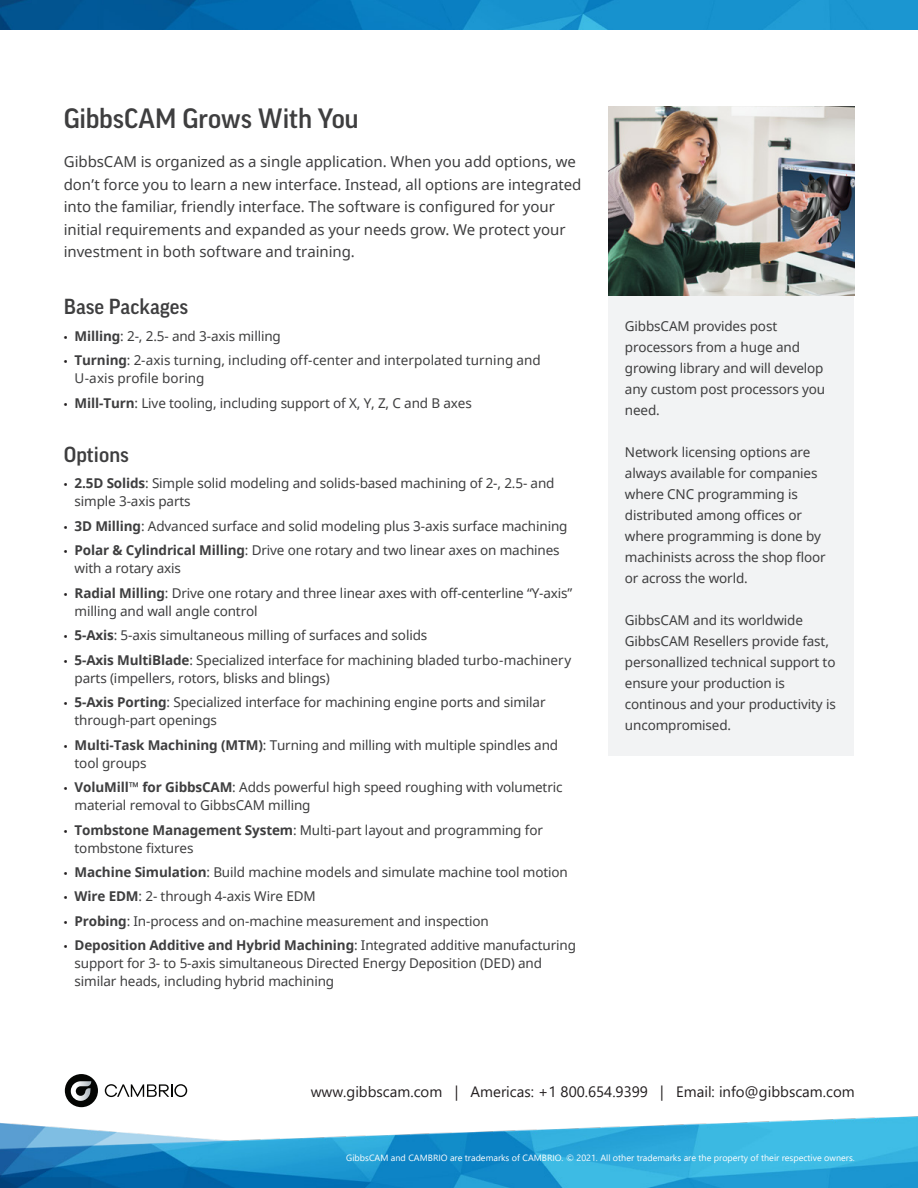
<style>
.page{position:relative;width:918px;height:1188px;background:#fff}
.page>*{position:absolute;margin:0;border:0;box-sizing:border-box;transform-origin:0 0}
.Cimatron_Text{font:500 27px "Good Pro";letter-spacing:-.005em;color:#3e3e3f}
.Cimatron_Text-2{font:500 21px "Good Pro";color:#3e3e3f}
.Cimatron_Text-3{font:15px/22.5px "Noto Sans";letter-spacing:-.005em;color:#3e3e3f}
.Contact_line{font:15px "Segoe UI";color:#231f20}
.Bullets{font:13.5px/21px "Noto Sans";letter-spacing:-.01em;color:#3e3e3f}
.Footnote_REV-Right{font:9px "Segoe UI";color:#fff}
.s1{font-family:"Myriad Pro";color:#231f20}
.s2{font-weight:700}
</style>
<div class="page">
<div style="left:609px;top:295px;width:245px;height:460px;background:#f2f3f4"></div>
<img style="left:609px;top:106px;width:245px;height:189px">
<img style="left:0;top:1116px;width:918px;height:72px">
<img style="left:0;top:0;width:918px;height:30px">
<svg style="left:105px;top:1084px;width:82px;height:13px"></svg>
<div style="left:65px;top:1074px;width:33px;height:33px;background:#040503;border-radius:50%"></div>
<svg style="left:71px;top:1081px;width:20px;height:20px"></svg>
<p class="Cimatron_Text" style="left:64px;top:103px;width:296px">GibbsCAM Grows With You</p>
<p class="Cimatron_Text-3" style="left:64px;top:150px;width:519px">GibbsCAM is organized as a single application. When you add options, we don’t force you to learn a new interface. Instead, all options are integrated into the familiar, friendly interface. The software is configured for your initial requirements and expanded as your needs grow. We protect your investment in both software and training.</p>
<p class="Cimatron_Text-2" style="left:64px;top:295px;width:126px">Base Packages</p>
<p class="Bullets" style="left:64px;top:325px;width:219px"><span class="s1">•</span> <span class="s2">Milling</span>: 2-, 2.5- and 3-axis milling</p>
<p class="Bullets" style="left:75px;top:351px;width:468px;line-height:18px;text-indent:-11px"><span class="s1">•</span> <span class="s2">Turning</span>: 2-axis turning, including off-center and interpolated turning and<br>U-axis profile boring</p>
<p class="Bullets" style="left:64px;top:392px;width:410px"><span class="s1">•</span> <span class="s2">Mill-Turn</span>: Live tooling, including support of X, Y, Z, C and B axes</p>
<p class="Cimatron_Text-2" style="left:64px;top:442px;width:67px">Options</p>
<p class="Bullets" style="left:75px;top:474px;width:481px;line-height:18px;text-indent:-11px"><span class="s1">•</span> <span class="s2">2.5D Solids</span>: Simple solid modeling and solids-based machining of 2-, 2.5- and simple 3-axis parts</p>
<p class="Bullets" style="left:64px;top:515px;width:505px"><span class="s1">•</span> <span class="s2">3D Milling</span>: Advanced surface and solid modeling plus 3-axis surface machining</p>
<p class="Bullets" style="left:75px;top:541px;width:487px;line-height:18px;text-indent:-11px"><span class="s1">•</span> <span class="s2">Polar &amp; Cylindrical Milling</span>: Drive one rotary and two linear axes on machines with a rotary axis</p>
<p class="Bullets" style="left:75px;top:583px;width:499px;line-height:18px;text-indent:-11px"><span class="s1">•</span> <span class="s2">Radial Milling</span>: Drive one rotary and three linear axes with off-centerline “Y-axis” milling and wall angle control</p>
<p class="Bullets" style="left:64px;top:624px;width:365px"><span class="s1">•</span> <span class="s2">5-Axis</span>: 5-axis simultaneous milling of surfaces and solids</p>
<p class="Bullets" style="left:75px;top:650px;width:498px;line-height:18px;text-indent:-11px"><span class="s1">•</span> <span class="s2">5-Axis MultiBlade</span>: Specialized interface for machining bladed turbo-machinery parts (impellers, rotors, blisks and blings)</p>
<p class="Bullets" style="left:75px;top:693px;width:473px;line-height:18px;text-indent:-11px"><span class="s1">•</span> <span class="s2">5-Axis Porting</span>: Specialized interface for machining engine ports and similar through-part openings</p>
<p class="Bullets" style="left:75px;top:735px;width:485px;line-height:18px;text-indent:-11px"><span class="s1">•</span> <span class="s2">Multi-Task Machining (MTM)</span>: Turning and milling with multiple spindles and tool groups</p>
<p class="Bullets" style="left:75px;top:778px;width:490px;line-height:18px;text-indent:-11px"><span class="s1">•</span> <span class="s2">VoluMill™ for GibbsCAM</span>: Adds powerful high speed roughing with volumetric material removal to GibbsCAM milling</p>
<p class="Bullets" style="left:75px;top:820px;width:470px;line-height:18px;text-indent:-11px"><span class="s1">•</span> <span class="s2">Tombstone Management System</span>: Multi-part layout and programming for tombstone fixtures</p>
<p class="Bullets" style="left:64px;top:861px;width:506px"><span class="s1">•</span> <span class="s2">Machine Simulation</span>: Build machine models and simulate machine tool motion</p>
<p class="Bullets" style="left:64px;top:886px;width:253px"><span class="s1">•</span> <span class="s2">Wire EDM</span>: 2- through 4-axis Wire EDM</p>
<p class="Bullets" style="left:64px;top:910px;width:427px"><span class="s1">•</span> <span class="s2">Probing</span>: In-process and on-machine measurement and inspection</p>
<p class="Bullets" style="left:75px;top:936px;width:503px;line-height:18px;text-indent:-11px"><span class="s1">•</span> <span class="s2">Deposition Additive and Hybrid Machining</span>: Integrated additive manufacturing support for 3- to 5-axis simultaneous Directed Energy Deposition (DED) and similar heads, including hybrid machining</p>
<p class="Bullets" style="left:625px;top:315px;width:202px">GibbsCAM provides post processors from a huge and growing library and will develop any custom post processors you need.</p>
<p class="Bullets" style="left:625px;top:441px;width:202px">Network licensing options are always available for companies where CNC programming is distributed among offices or where programming is done by machinists across the shop floor or across the world.</p>
<p class="Bullets" style="left:625px;top:609px;width:212px">GibbsCAM and its worldwide<br>GibbsCAM Resellers provide fast, personallized technical support to ensure your production is continous and your productivity is uncompromised.</p>
<p class="Contact_line" style="left:311px;top:1077px;width:546px">www.gibbscam.com | Americas: +1 800.654.9399 | Email: info@gibbscam.com</p>
<p class="Footnote_REV-Right" style="left:346px;top:1149px;width:510px">GibbsCAM and CAMBRIO are trademarks of CAMBRIO. © 2021. All other trademarks are the property of their respective owners.</p>
</div>
